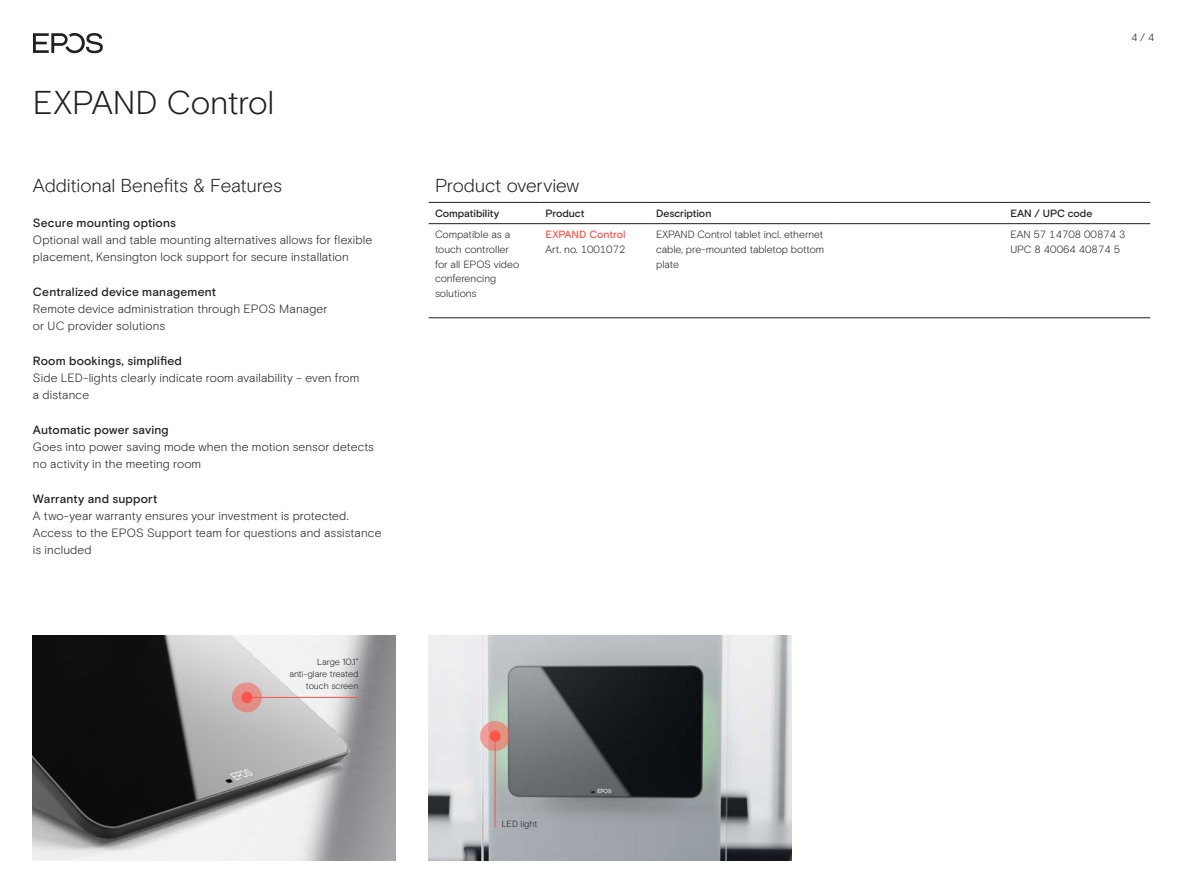
<style>
.page{position:relative;width:1187px;height:893px;background:#fff}
.page>*{position:absolute;margin:0;border:0;box-sizing:border-box;transform-origin:0 0}
.t1{font:300 33px "EPOS Basis";letter-spacing:-.005em;color:#231f20}
.t2{font:300 18.75px "EPOS Basis";letter-spacing:-.01em;color:#231f20}
.t3{font:300 12px/17.2px "EPOS Basis";letter-spacing:.01em;color:#231f20}
.t4{font:500 12px "EPOS Basis";letter-spacing:.015em;color:#231f20}
.t5{font:300 10.5px/14.7px "EPOS Basis";color:#231f20}
.t6{font:500 10.5px "EPOS Basis";color:#231f20}
.t7{font:500 10.5px "EPOS Basis";letter-spacing:-.015em;color:#ff5549}
.t8{font:300 9px/12px "EPOS Basis";letter-spacing:-.01em;color:#231f20;text-align:right}
</style>
<div class="page">
<hr style="left:539px;top:223px;width:110px;height:1px;background:#231f20">
<hr style="left:649px;top:223px;width:184px;height:1px;background:#231f20">
<hr style="left:1003px;top:223px;width:147px;height:1px;background:#231f20">
<hr style="left:833px;top:223px;width:170px;height:1px;background:#231f20">
<hr style="left:649px;top:202px;width:184px;height:1px;background:#231f20">
<hr style="left:833px;top:202px;width:170px;height:1px;background:#231f20">
<hr style="left:1003px;top:202px;width:147px;height:1px;background:#231f20">
<hr style="left:428px;top:202px;width:111px;height:1px;background:#231f20">
<hr style="left:539px;top:202px;width:110px;height:1px;background:#231f20">
<hr style="left:428px;top:223px;width:111px;height:1px;background:#231f20">
<hr style="left:428px;top:317px;width:111px;height:1px;background:#231f20">
<hr style="left:539px;top:317px;width:110px;height:1px;background:#231f20">
<hr style="left:649px;top:317px;width:184px;height:1px;background:#231f20">
<hr style="left:833px;top:317px;width:170px;height:1px;background:#231f20">
<hr style="left:1003px;top:317px;width:147px;height:1px;background:#231f20">
<img style="left:428px;top:636px;width:363px;height:224px">
<img style="left:33px;top:636px;width:362px;height:223px">
<div style="left:232px;top:682px;width:30px;height:30px;background:#e38f89;border-radius:50%"></div>
<div style="left:241px;top:692px;width:11px;height:11px;background:#ff5549;border-radius:50%"></div>
<hr style="left:247px;top:697px;width:111px;height:1px;background:#ff5549">
<svg style="left:480px;top:721px;width:30px;height:30px"></svg>
<div style="left:489px;top:730px;width:11px;height:12px;background:#ff5549;border-radius:50%"></div>
<hr style="left:494px;top:736px;width:1px;height:91px;background:#ff5549">
<svg style="left:33px;top:33px;width:70px;height:20px"></svg>
<h1 class="t1" style="left:33px;top:83px;width:243px">EXPAND Control</h1>
<h2 class="t2" style="left:33px;top:174px;width:250px">Additional Benefits &amp; Features</h2>
<p class="t4" style="left:33px;top:215px;width:144px">Secure mounting options</p>
<p class="t3" style="left:33px;top:231px;width:341px">Optional wall and table mounting alternatives allows for flexible placement, Kensington lock support for secure installation</p>
<p class="t4" style="left:33px;top:284px;width:185px">Centralized device management</p>
<p class="t3" style="left:33px;top:300px;width:296px">Remote device administration through EPOS Manager or UC provider solutions</p>
<p class="t4" style="left:33px;top:353px;width:150px">Room bookings, simplified</p>
<p class="t3" style="left:33px;top:369px;width:328px">Side LED-lights clearly indicate room availability – even from a distance</p>
<p class="t4" style="left:33px;top:422px;width:137px">Automatic power saving</p>
<p class="t3" style="left:33px;top:438px;width:342px">Goes into power saving mode when the motion sensor detects no activity in the meeting room</p>
<p class="t4" style="left:33px;top:491px;width:126px">Warranty and support</p>
<p class="t3" style="left:33px;top:507px;width:350px">A two-year warranty ensures your investment is protected.<br>Access to the EPOS Support team for questions and assistance is included</p>
<p class="t8" style="left:289px;top:656px;width:71px">Large 10.1” anti-glare treated touch screen</p>
<p class="t5" style="left:1131px;top:30px;width:24px">4 / 4</p>
<h2 class="t2" style="left:435px;top:174px;width:146px">Product overview</h2>
<p class="t6" style="left:435px;top:207px;width:66px">Compatibility</p>
<p class="t6" style="left:545px;top:207px;width:40px">Product</p>
<p class="t6" style="left:656px;top:207px;width:57px">Description</p>
<p class="t6" style="left:1010px;top:207px;width:83px">EAN / UPC code</p>
<p class="t5" style="left:435px;top:227px;width:86px">Compatible as a touch controller for all EPOS video conferencing solutions</p>
<p class="t7" style="left:545px;top:228px;width:81px">EXPAND Control</p>
<p class="t5" style="left:656px;top:227px;width:169px;text-align:justify">EXPAND Control tablet incl. ethernet cable, pre-mounted tabletop bottom plate</p>
<p class="t5" style="left:1010px;top:227px;width:117px">EAN 57 14708 00874 3<br>UPC 8 40064 40874 5</p>
<p class="t5" style="left:545px;top:242px;width:81px">Art. no. 1001072</p>
<p class="t8" style="left:502px;top:818px;width:37px">LED light</p>
</div>
